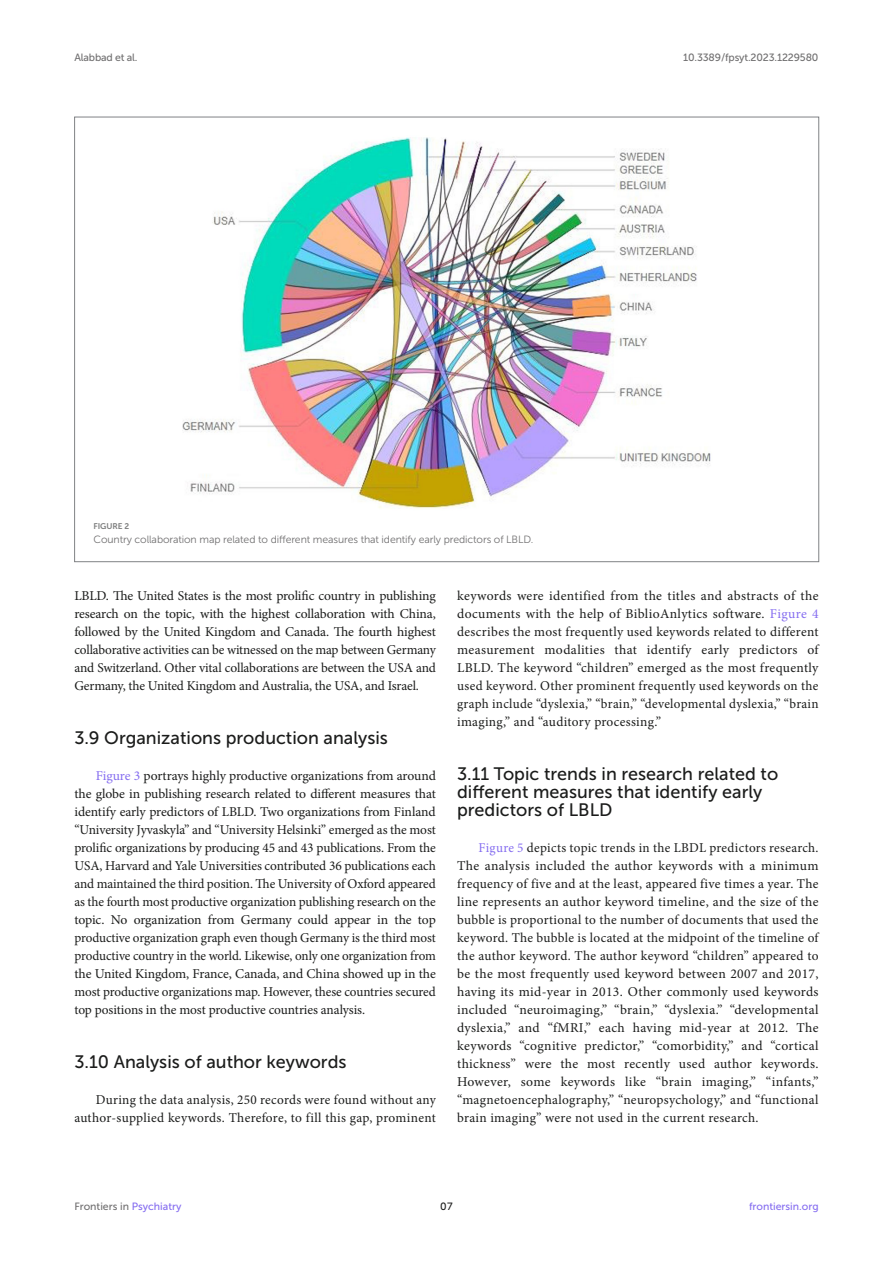
<style>
.page{position:relative;width:893px;height:1263px;background:#fff}
.page>*{position:absolute;margin:0;border:0;box-sizing:border-box;transform-origin:0 0}
.HEAD_2{font:18px/18px "Museo Sans 500";color:#1b1c1b}
.TEXT_FLUSH{font:13.5px/18px "Minion Pro";letter-spacing:.015em;color:#1b1c1b;text-align:justify}
.FIG_LEG{font:10.5px "Museo Sans 300";letter-spacing:-.01em;color:#706f70}
.t1{font:10.5px "Museo Sans 500";letter-spacing:-.015em;color:#706f70}
.t2{font:10.5px "Museo Sans 500";color:#856df0}
.t3{font:10.5px "Museo Sans 500";color:#1b1c1b}
.FIG_HD{font:8.25px "Museo Sans 700";letter-spacing:-.01em;color:#7e7f7f}
.s1{color:#856df0}
</style>
<div class="page">
<img style="left:182px;top:137px;width:529px;height:372px">
<p class="t1" style="left:74px;top:51px;width:65px">Alabbad et al.</p>
<p class="t1" style="left:683px;top:51px;width:137px">10.3389/fpsyt.2023.1229580</p>
<p class="FIG_HD" style="left:94px;top:522px;width:37px">FIGURE 2</p>
<p class="FIG_LEG" style="left:94px;top:533px;width:441px">Country collaboration map related to different measures that identify early predictors of LBLD.</p>
<p class="TEXT_FLUSH" style="left:74px;top:587px;width:363px">LBLD. The United States is the most prolific country in publishing research on the topic, with the highest collaboration with China, followed by the United Kingdom and Canada. The fourth highest collaborative activities can be witnessed on the map between Germany and Switzerland. Other vital collaborations are between the USA and Germany, the United Kingdom and Australia, the USA, and Israel.</p>
<p class="HEAD_2" style="left:74px;top:729px;width:315px">3.9 Organizations production analysis</p>
<p class="TEXT_FLUSH" style="left:74px;top:767px;width:363px;text-indent:21px"><span class="s1">Figure 3</span> portrays highly productive organizations from around the globe in publishing research related to different measures that identify early predictors of LBLD. Two organizations from Finland “University Jyvaskyla” and “University Helsinki” emerged as the most prolific organizations by producing 45 and 43 publications. From the USA, Harvard and Yale Universities contributed 36 publications each and maintained the third position. The University of Oxford appeared as the fourth most productive organization publishing research on the topic. No organization from Germany could appear in the top productive organization graph even though Germany is the third most productive country in the world. Likewise, only one organization from the United Kingdom, France, Canada, and China showed up in the most productive organizations map. However, these countries secured top positions in the most productive countries analysis.</p>
<p class="HEAD_2" style="left:74px;top:1053px;width:274px">3.10 Analysis of author keywords</p>
<p class="TEXT_FLUSH" style="left:74px;top:1091px;width:363px;text-align:right">During the data analysis, 250 records were found without any author-supplied keywords. Therefore, to fill this gap, prominent</p>
<p class="TEXT_FLUSH" style="left:457px;top:587px;width:363px">keywords were identified from the titles and abstracts of the documents with the help of BiblioAnlytics software. <span class="s1">Figure 4 </span>describes the most frequently used keywords related to different measurement modalities that identify early predictors of LBLD. The keyword “children” emerged as the most frequently used keyword. Other prominent frequently used keywords on the graph include “dyslexia,” “brain,” “developmental dyslexia,” “brain imaging,” and “auditory processing.”</p>
<p class="HEAD_2" style="left:457px;top:765px;width:323px">3.11 Topic trends in research related to different measures that identify early predictors of LBLD</p>
<p class="TEXT_FLUSH" style="left:457px;top:839px;width:363px;text-indent:21px"><span class="s1">Figure 5</span> depicts topic trends in the LBDL predictors research.<br>The analysis included the author keywords with a minimum frequency of five and at the least, appeared five times a year. The line represents an author keyword timeline, and the size of the bubble is proportional to the number of documents that used the keyword. The bubble is located at the midpoint of the timeline of the author keyword. The author keyword “children” appeared to be the most frequently used keyword between 2007 and 2017, having its mid-year in 2013. Other commonly used keywords included “neuroimaging,” “brain,” “dyslexia.” “developmental dyslexia,” and “fMRI,” each having mid-year at 2012. The keywords “cognitive predictor,” “comorbidity,” and “cortical thickness” were the most recently used author keywords.<br>However, some keywords like “brain imaging,” “infants,” “magnetoencephalography,” “neuropsychology,” and “functional brain imaging” were not used in the current research.</p>
<p class="t1" style="left:74px;top:1200px;width:109px">Frontiers in <span class="s1">Psychiatry</span></p>
<p class="t3" style="left:440px;top:1200px;width:14px">07</p>
<p class="t2" style="left:749px;top:1200px;width:71px">frontiersin.org</p>
</div>
